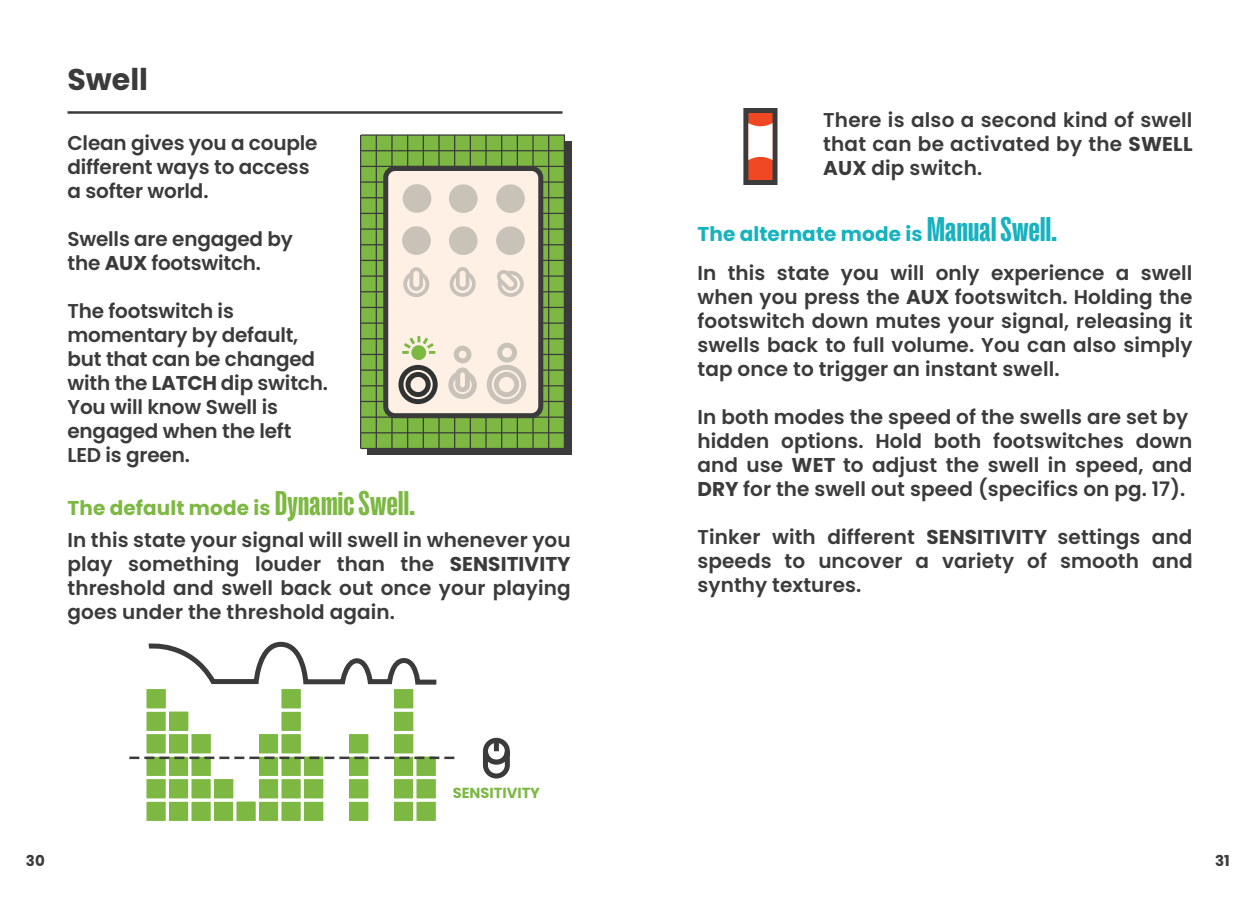
<style>
.page{position:relative;width:1260px;height:900px;background:#fff}
.page>*{position:absolute;margin:0;border:0;box-sizing:border-box;transform-origin:0 0}
.t1{font:700 30px "Poppins";color:#3a3b3a}
.t2{font:600 20px/24px "Poppins";letter-spacing:.005em;color:#3a3b3a}
.t3{font:700 15px "Poppins";color:#3a3b3a}
.t4{font:700 14.5px "Poppins";color:#7cb842}
.s1{font-weight:700}
.s2{font-weight:700;color:#7cb842}
.s3{font-family:"PP Right Grotesk Tight Dark";font-weight:400;font-size:35px;color:#7cb842}
.s4{font-weight:700;color:#15b2bf}
.s5{font-family:"PP Right Grotesk Tight Dark";font-weight:400;font-size:35px;color:#15b2bf}
</style>
<div class="page">
<div style="left:367px;top:142px;width:205px;height:313px;background:#3a3b3a"></div>
<div style="left:360px;top:135px;width:205px;height:313px;background:#7cb842"></div>
<hr style="left:361px;top:134px;width:204px;height:2px;background:#3a3b3a">
<hr style="left:361px;top:150px;width:204px;height:1px;background:#3a3b3a">
<hr style="left:361px;top:166px;width:204px;height:1px;background:#3a3b3a">
<hr style="left:361px;top:181px;width:204px;height:2px;background:#3a3b3a">
<hr style="left:361px;top:197px;width:204px;height:1px;background:#3a3b3a">
<hr style="left:361px;top:213px;width:204px;height:1px;background:#3a3b3a">
<hr style="left:361px;top:228px;width:204px;height:2px;background:#3a3b3a">
<hr style="left:361px;top:244px;width:204px;height:1px;background:#3a3b3a">
<hr style="left:361px;top:260px;width:204px;height:1px;background:#3a3b3a">
<hr style="left:361px;top:275px;width:204px;height:2px;background:#3a3b3a">
<hr style="left:361px;top:291px;width:204px;height:1px;background:#3a3b3a">
<hr style="left:361px;top:307px;width:204px;height:1px;background:#3a3b3a">
<hr style="left:361px;top:322px;width:204px;height:2px;background:#3a3b3a">
<hr style="left:361px;top:338px;width:204px;height:1px;background:#3a3b3a">
<hr style="left:361px;top:354px;width:204px;height:1px;background:#3a3b3a">
<hr style="left:361px;top:370px;width:204px;height:1px;background:#3a3b3a">
<hr style="left:361px;top:385px;width:204px;height:1px;background:#3a3b3a">
<hr style="left:361px;top:401px;width:204px;height:1px;background:#3a3b3a">
<hr style="left:361px;top:417px;width:204px;height:1px;background:#3a3b3a">
<hr style="left:361px;top:432px;width:204px;height:1px;background:#3a3b3a">
<hr style="left:361px;top:448px;width:204px;height:1px;background:#3a3b3a">
<hr style="left:360px;top:135px;width:1px;height:313px;background:#3a3b3a">
<hr style="left:376px;top:135px;width:1px;height:313px;background:#3a3b3a">
<hr style="left:391px;top:135px;width:2px;height:313px;background:#3a3b3a">
<hr style="left:407px;top:135px;width:1px;height:313px;background:#3a3b3a">
<hr style="left:423px;top:135px;width:1px;height:313px;background:#3a3b3a">
<hr style="left:438px;top:135px;width:2px;height:313px;background:#3a3b3a">
<hr style="left:454px;top:135px;width:1px;height:313px;background:#3a3b3a">
<hr style="left:470px;top:135px;width:1px;height:313px;background:#3a3b3a">
<hr style="left:485px;top:135px;width:2px;height:313px;background:#3a3b3a">
<hr style="left:501px;top:135px;width:1px;height:313px;background:#3a3b3a">
<hr style="left:517px;top:135px;width:1px;height:313px;background:#3a3b3a">
<hr style="left:532px;top:135px;width:2px;height:313px;background:#3a3b3a">
<hr style="left:548px;top:135px;width:1px;height:313px;background:#3a3b3a">
<hr style="left:564px;top:135px;width:1px;height:313px;background:#3a3b3a">
<hr style="left:68px;top:111px;width:494px;height:3px;background:#3a3b3a">
<svg style="left:381px;top:163px;width:165px;height:258px;background:#d6cfc0"></svg>
<div style="left:743px;top:108px;width:35px;height:77px;background:#f04823;border:5px solid #3a3b3a"></div>
<svg style="left:748px;top:123px;width:25px;height:37px"></svg>
<svg style="left:148px;top:641px;width:289px;height:44px"></svg>
<div style="left:143px;top:798px;width:26px;height:26px;background:#7cb842;border:3px solid #fff"></div>
<div style="left:143px;top:776px;width:26px;height:26px;background:#7cb842;border:3px solid #fff"></div>
<div style="left:143px;top:753px;width:26px;height:26px;background:#7cb842;border:3px solid #fff"></div>
<div style="left:143px;top:731px;width:26px;height:26px;background:#7cb842;border:3px solid #fff"></div>
<div style="left:143px;top:708px;width:26px;height:26px;background:#7cb842;border:3px solid #fff"></div>
<div style="left:166px;top:798px;width:25px;height:26px;background:#7cb842;border:3px solid #fff"></div>
<div style="left:166px;top:776px;width:25px;height:26px;background:#7cb842;border:3px solid #fff"></div>
<div style="left:166px;top:753px;width:25px;height:26px;background:#7cb842;border:3px solid #fff"></div>
<div style="left:166px;top:731px;width:25px;height:26px;background:#7cb842;border:3px solid #fff"></div>
<div style="left:188px;top:798px;width:26px;height:26px;background:#7cb842;border:3px solid #fff"></div>
<div style="left:188px;top:776px;width:26px;height:26px;background:#7cb842;border:3px solid #fff"></div>
<div style="left:211px;top:798px;width:25px;height:26px;background:#7cb842;border:3px solid #fff"></div>
<div style="left:233px;top:798px;width:26px;height:26px;background:#7cb842;border:3px solid #fff"></div>
<div style="left:211px;top:776px;width:25px;height:26px;background:#7cb842;border:3px solid #fff"></div>
<div style="left:188px;top:753px;width:26px;height:26px;background:#7cb842;border:3px solid #fff"></div>
<div style="left:188px;top:731px;width:26px;height:26px;background:#7cb842;border:3px solid #fff"></div>
<div style="left:256px;top:798px;width:25px;height:26px;background:#7cb842;border:3px solid #fff"></div>
<div style="left:256px;top:776px;width:25px;height:26px;background:#7cb842;border:3px solid #fff"></div>
<div style="left:256px;top:753px;width:25px;height:26px;background:#7cb842;border:3px solid #fff"></div>
<div style="left:256px;top:731px;width:25px;height:26px;background:#7cb842;border:3px solid #fff"></div>
<div style="left:166px;top:708px;width:25px;height:26px;background:#7cb842;border:3px solid #fff"></div>
<div style="left:143px;top:686px;width:26px;height:26px;background:#7cb842;border:3px solid #fff"></div>
<div style="left:278px;top:798px;width:26px;height:26px;background:#7cb842;border:3px solid #fff"></div>
<div style="left:278px;top:776px;width:26px;height:26px;background:#7cb842;border:3px solid #fff"></div>
<div style="left:278px;top:753px;width:26px;height:26px;background:#7cb842;border:3px solid #fff"></div>
<div style="left:301px;top:798px;width:25px;height:26px;background:#7cb842;border:3px solid #fff"></div>
<div style="left:301px;top:776px;width:25px;height:26px;background:#7cb842;border:3px solid #fff"></div>
<div style="left:301px;top:753px;width:25px;height:26px;background:#7cb842;border:3px solid #fff"></div>
<div style="left:278px;top:731px;width:26px;height:26px;background:#7cb842;border:3px solid #fff"></div>
<div style="left:278px;top:708px;width:26px;height:26px;background:#7cb842;border:3px solid #fff"></div>
<div style="left:278px;top:686px;width:26px;height:26px;background:#7cb842;border:3px solid #fff"></div>
<div style="left:346px;top:798px;width:25px;height:26px;background:#7cb842;border:3px solid #fff"></div>
<div style="left:346px;top:776px;width:25px;height:26px;background:#7cb842;border:3px solid #fff"></div>
<div style="left:346px;top:753px;width:25px;height:26px;background:#7cb842;border:3px solid #fff"></div>
<div style="left:346px;top:731px;width:25px;height:26px;background:#7cb842;border:3px solid #fff"></div>
<div style="left:391px;top:798px;width:25px;height:26px;background:#7cb842;border:3px solid #fff"></div>
<div style="left:391px;top:776px;width:25px;height:26px;background:#7cb842;border:3px solid #fff"></div>
<div style="left:391px;top:753px;width:25px;height:26px;background:#7cb842;border:3px solid #fff"></div>
<div style="left:391px;top:731px;width:25px;height:26px;background:#7cb842;border:3px solid #fff"></div>
<div style="left:413px;top:798px;width:26px;height:26px;background:#7cb842;border:3px solid #fff"></div>
<div style="left:413px;top:776px;width:26px;height:26px;background:#7cb842;border:3px solid #fff"></div>
<div style="left:413px;top:753px;width:26px;height:26px;background:#7cb842;border:3px solid #fff"></div>
<div style="left:391px;top:708px;width:25px;height:26px;background:#7cb842;border:3px solid #fff"></div>
<div style="left:391px;top:686px;width:25px;height:26px;background:#7cb842;border:3px solid #fff"></div>
<svg style="left:129px;top:757px;width:326px;height:2px"></svg>
<svg style="left:485px;top:740px;width:22px;height:22px"></svg>
<div style="left:483px;top:738px;width:27px;height:27px;border:5px solid #3a3b3a;border-radius:50%"></div>
<svg style="left:482px;top:746px;width:28px;height:33px"></svg>
<div style="left:494px;top:740px;width:5px;height:11px;background:#3a3b3a"></div>
<h1 class="t1" style="left:68px;top:62px;width:82px">Swell</h1>
<p class="t2" style="left:68px;top:131px;width:251px">Clean gives you a couple different ways to access a softer world.</p>
<p class="t2" style="left:68px;top:227px;width:227px">Swells are engaged by the <span class="s1">AUX</span> footswitch.</p>
<p class="t2" style="left:68px;top:299px;width:262px">The footswitch is momentary by default, but that can be changed with the <span class="s1">LATCH</span> dip switch.<br>You will know Swell is engaged when the left<br>LED is green.</p>
<p class="t2" style="left:68px;top:492px;width:505px;line-height:31.5px"><span class="s2">The default mode is</span> <span class="s3">Dynamic Swell.<br></span>In this state your signal will swell in whenever you</p>
<p class="t2" style="left:68px;top:552px;width:505px;text-align:justify">play something louder than the <span class="s1">SENSITIVITY </span>threshold and swell back out once your playing goes under the threshold again.</p>
<p class="t4" style="left:453px;top:784px;width:89px">SENSITIVITY</p>
<p class="t2" style="left:823px;top:108px;width:371px;text-align:justify">There is also a second kind of swell that can be activated by the <span class="s1">SWELL AUX</span> dip switch.</p>
<p class="t2" style="left:698px;top:215px;width:497px;line-height:39px"><span class="s4">The alternate mode is</span> <span class="s5">Manual Swell.<br></span>In this state you will only experience a swell</p>
<p class="t2" style="left:698px;top:285px;width:497px;text-align:justify">when you press the <span class="s1">AUX</span> footswitch. Holding the footswitch down mutes your signal, releasing it swells back to full volume. You can also simply tap once to trigger an instant swell.</p>
<p class="t2" style="left:698px;top:405px;width:497px">In both modes the speed of the swells are set by hidden options. Hold both footswitches down and use <span class="s1">WET</span> to adjust the swell in speed, and <span class="s1">DRY</span> for the swell out speed (specifics on pg. 17).</p>
<p class="t2" style="left:698px;top:525px;width:497px;text-align:justify">Tinker with different <span class="s1">SENSITIVITY</span> settings and speeds to uncover a variety of smooth and synthy textures.</p>
<p class="t3" style="left:26px;top:852px;width:21px">30</p>
<p class="t3" style="left:1215px;top:852px;width:16px">31</p>
</div>
